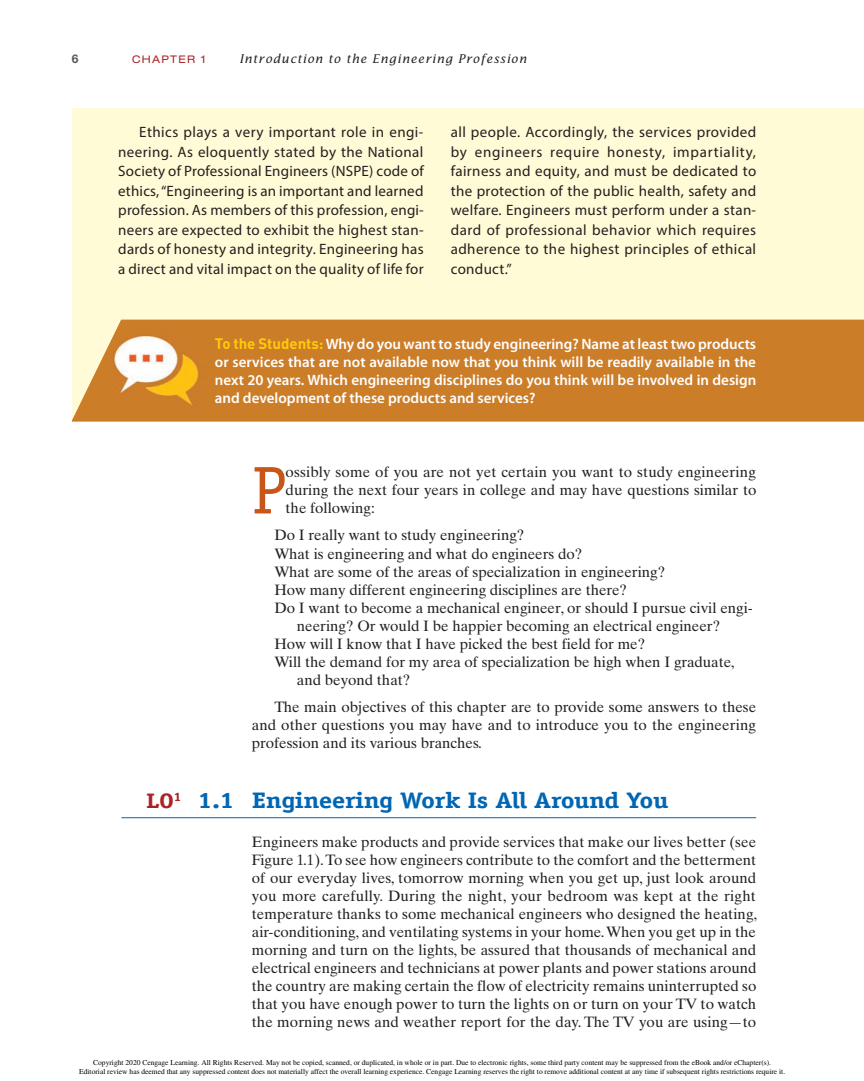
<style>
.page{position:relative;width:864px;height:1081px;background:#fff}
.page>*{position:absolute;margin:0;border:0;box-sizing:border-box;transform-origin:0 0}
.t1{font:67.5px "Officina Serif Std";color:#c85618}
.t2{font:700 22.5px "Officina Serif Std";letter-spacing:-.02em;color:#0166b3;scale:1.2 1}
.t3{font:15px/18px "Times Ten LT Std";color:#231f20;text-align:justify}
.t4{font:15px/19.5px "Myriad Pro";letter-spacing:.02em;color:#231f20;text-align:justify}
.t5{font:600 15px/18px "Myriad Pro";color:#fff;text-align:justify}
.t6{font:italic 12px "Lucida Std";letter-spacing:.07em;color:#231f20}
.t7{font:700 12px "Helvetica Neue LT Std";color:#57585a}
.t8{font:expanded 10.5px "Helvetica Neue LT Std";letter-spacing:.12em;color:#aa2326}
.t9{font:7.5px/9.6px "Times";color:#000;text-align:center}
.s1{font-family:"DIN Pro";font-weight:700;color:#feca0a}
.s2{font-size:21px;color:#aa2326}
</style>
<div class="page">
<div style="left:72px;top:108px;width:791px;height:313px;background:#fffbd6"></div>
<img style="left:72px;top:319px;width:791px;height:102px">
<hr style="left:121px;top:817px;width:635px;height:1px;background:#0166b3">
<p class="t7" style="left:72px;top:51px;width:8px">6</p>
<p class="t8" style="left:132px;top:53px;width:75px">CHAPTER 1</p>
<p class="t6" style="left:239px;top:51px;width:289px">Introduction to the Engineering Profession</p>
<p class="t4" style="left:118px;top:122px;width:307px;text-indent:21px">Ethics plays a very important role in engi&shy;neering. As eloquently stated by the National Society of Professional Engineers (NSPE) code of ethics, “Engineering is an important and learned profession. As members of this profession, engi&shy;neers are expected to exhibit the highest stan&shy;dards of honesty and integrity. Engineering has a direct and vital impact on the quality of life for</p>
<p class="t4" style="left:450px;top:122px;width:307px">all people. Accordingly, the services provided by engineers require honesty, impartiality, fairness and equity, and must be dedicated to the protection of the public health, safety and welfare. Engineers must perform under a stan&shy;dard of professional behavior which requires adherence to the highest principles of ethical conduct.”</p>
<p class="t5" style="left:215px;top:335px;width:542px"><span class="s1">To the Students:</span> Why do you want to study engineering? Name at least two products or services that are not available now that you think will be readily available in the next 20 years. Which engineering disciplines do you think will be involved in design and development of these products and services?</p>
<p class="t1" style="left:252px;top:451px;width:35px">P</p>
<p class="t3" style="left:285px;top:463px;width:472px">ossibly some of you are not yet certain you want to study engineering during the next four years in college and may have questions similar to the following:</p>
<p class="t3" style="left:274px;top:526px;width:251px">Do I really want to study engineering?</p>
<p class="t3" style="left:274px;top:544px;width:309px">What is engineering and what do engineers do?</p>
<p class="t3" style="left:274px;top:562px;width:392px">What are some of the areas of specialization in engineering?</p>
<p class="t3" style="left:274px;top:580px;width:354px">How many different engineering disciplines are there?</p>
<p class="t3" style="left:274px;top:598px;width:480px">Do I want to become a mechanical engineer, or should I pursue civil engi-</p>
<p class="t3" style="left:297px;top:616px;width:425px">neering? Or would I be happier becoming an electrical engineer?</p>
<p class="t3" style="left:274px;top:634px;width:372px">How will I know that I have picked the best field for me?</p>
<p class="t3" style="left:274px;top:652px;width:461px">Will the demand for my area of specialization be high when I graduate,</p>
<p class="t3" style="left:297px;top:670px;width:115px">and beyond that?</p>
<p class="t3" style="left:252px;top:697px;width:505px;text-indent:22px">The main objectives of this chapter are to provide some answers to these and other questions you may have and to introduce you to the engineering profession and its various branches.</p>
<p class="t2" style="left:146px;top:786px;width:437px"><span class="s2">LO</span><sup>1</sup> 1.1 Engineering Work Is All Around You</p>
<p class="t3" style="left:252px;top:832px;width:506px">Engineers make products and provide services that make our lives better (see Figure 1.1). To see how engineers contribute to the comfort and the betterment of our everyday lives, tomorrow morning when you get up, just look around you more carefully. During the night, your bedroom was kept at the right temperature thanks to some mechanical engineers who designed the heating, air-conditioning, and ventilating systems in your home. When you get up in the morning and turn on the lights, be assured that thousands of mechanical and electrical engineers and technicians at power plants and power stations around the country are making certain the flow of electricity remains uninterrupted so that you have enough power to turn the lights on or turn on your TV to watch the morning news and weather report for the day. The TV you are using—to</p>
<p class="t9" style="left:79px;top:1056px;width:707px">Copyright 2020 Cengage Learning. All Rights Reserved. May not be copied, scanned, or duplicated, in whole or in part. Due to electronic rights, some third party content may be suppressed from the eBook and/or eChapter(s).<br>Editorial review has deemed that any suppressed content does not materially affect the overall learning experience. Cengage Learning reserves the right to remove additional content at any time if subsequent rights restrictions require it.</p>
</div>
